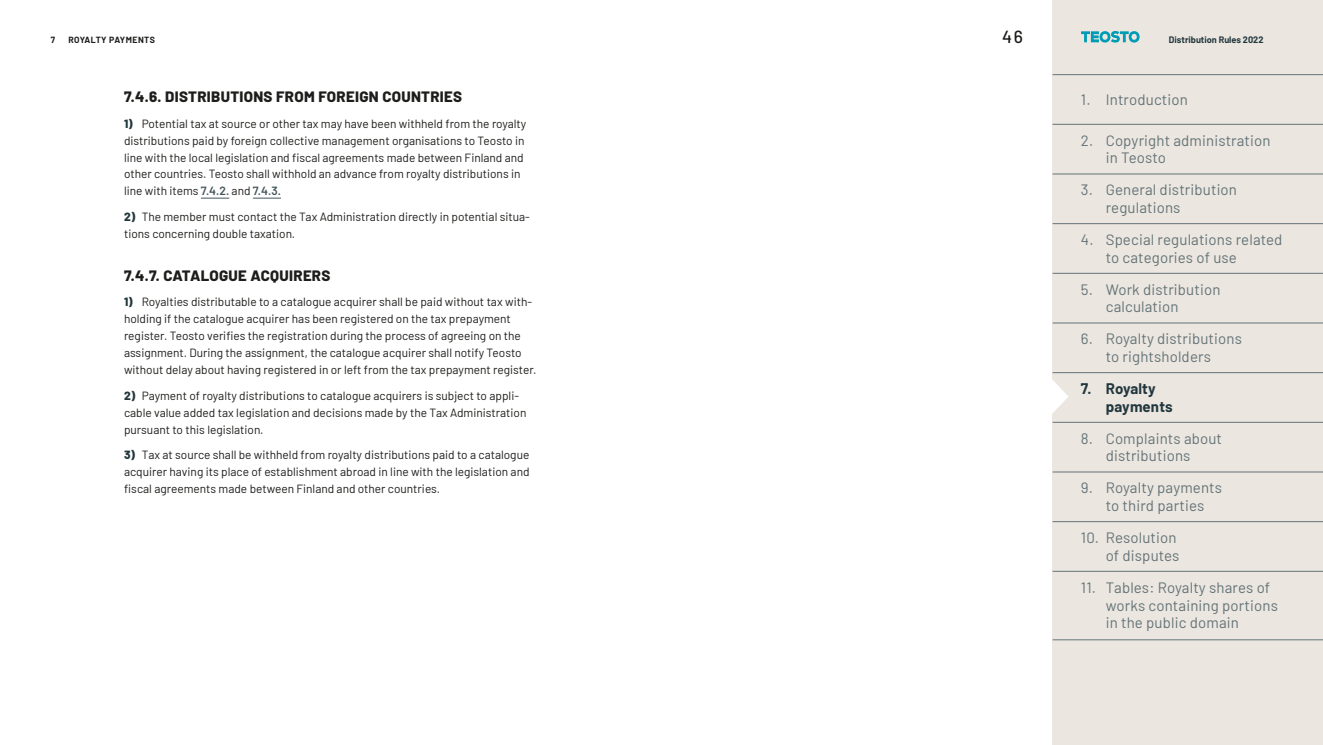
<style>
.page{position:relative;width:1323px;height:745px;background:#fff}
.page>*{position:absolute;margin:0;border:0;box-sizing:border-box;transform-origin:0 0}
.t1{font:500 17.5px "Barlow";color:#1d1d1b}
.t2{font:15px/17.5px "Barlow";letter-spacing:.01em;color:#647377}
.t3{font:800 15px "Barlow";letter-spacing:.02em;color:#1d1d1b}
.t4{font:700 15px/17.5px "Barlow";letter-spacing:.01em;color:#22373d}
.t5{font:11.88px/16.9px "Barlow";color:#1d1d1b}
.t6{font:700 9.12px "Barlow";color:#22373d}
.t7{font:700 8.75px "Barlow";color:#1d1d1b}
.s1{font-weight:800;color:#22373d}
.s2{font-weight:600;color:#43555a}
</style>
<div class="page">
<div style="left:1052px;top:0;width:271px;height:744px;background:#ebe6e0"></div>
<svg style="left:201px;top:198px;width:28px;height:1px"></svg>
<svg style="left:253px;top:198px;width:28px;height:1px"></svg>
<svg style="left:1052px;top:380px;width:16px;height:34px"></svg>
<hr style="left:1052px;top:74px;width:271px;height:1px;background:#647377">
<hr style="left:1052px;top:124px;width:271px;height:1px;background:#647377">
<hr style="left:1052px;top:174px;width:271px;height:1px;background:#647377">
<hr style="left:1052px;top:223px;width:271px;height:1px;background:#647377">
<hr style="left:1052px;top:273px;width:271px;height:1px;background:#647377">
<hr style="left:1052px;top:322px;width:271px;height:1px;background:#647377">
<hr style="left:1052px;top:372px;width:271px;height:1px;background:#647377">
<hr style="left:1052px;top:422px;width:271px;height:1px;background:#647377">
<hr style="left:1052px;top:471px;width:271px;height:1px;background:#647377">
<hr style="left:1052px;top:521px;width:271px;height:1px;background:#647377">
<hr style="left:1052px;top:570px;width:271px;height:1px;background:#647377">
<hr style="left:1052px;top:639px;width:271px;height:1px;background:#647377">
<svg style="left:1081px;top:31px;width:58px;height:12px"></svg>
<p class="t7" style="left:51px;top:33px;width:6px">7</p>
<p class="t7" style="left:68px;top:33px;width:13px">Royalty</p>
<p class="t7" style="left:109px;top:33px;width:7px">payments</p>
<h1 class="t1" style="left:1002px;top:23px;width:22px">46</h1>
<p class="t3" style="left:124px;top:85px;width:340px">7.4.6. DISTRIBUTIONS FROM FOREIGN COUNTRIES</p>
<p class="t5" style="left:124px;top:114px;width:404px"><span class="s1">1)</span> Potential tax at source or other tax may have been withheld from the royalty distributions paid by foreign collective management organisations to Teosto in line with the local legislation and fiscal agreements made between Finland and other countries. Teosto shall withhold an advance from royalty distributions in line with items <span class="s2">7.4.2.</span> and <span class="s2">7.4.3.</span></p>
<p class="t5" style="left:124px;top:207px;width:407px"><span class="s1">2)</span> The member must contact the Tax Administration directly in potential situa&shy;tions concerning double taxation.</p>
<p class="t3" style="left:124px;top:264px;width:208px">7.4.7. CATALOGUE ACQUIRERS</p>
<p class="t5" style="left:124px;top:292px;width:414px"><span class="s1">1)</span> Royalties distributable to a catalogue acquirer shall be paid without tax with&shy;holding if the catalogue acquirer has been registered on the tax prepayment register. Teosto verifies the registration during the process of agreeing on the assignment. During the assignment, the catalogue acquirer shall notify Teosto without delay about having registered in or left from the tax prepayment register.</p>
<p class="t5" style="left:124px;top:386px;width:404px"><span class="s1">2)</span> Payment of royalty distributions to catalogue acquirers is subject to appli&shy;cable value added tax legislation and decisions made by the Tax Administration pursuant to this legislation.</p>
<p class="t5" style="left:124px;top:445px;width:407px;text-align:justify"><span class="s1">3)</span> Tax at source shall be withheld from royalty distributions paid to a catalogue acquirer having its place of establishment abroad in line with the legislation and fiscal agreements made between Finland and other countries.</p>
<p class="t6" style="left:1169px;top:32px;width:96px">Distribution Rules 2022</p>
<p class="t2" style="left:1081px;top:89px;width:109px">1. Introduction</p>
<p class="t2" style="left:1106px;top:130px;width:166px;text-indent:-25px">2. Copyright administration in Teosto</p>
<p class="t2" style="left:1106px;top:180px;width:133px;text-indent:-25px">3. General distribution regulations</p>
<p class="t2" style="left:1106px;top:230px;width:178px;text-indent:-25px">4. Special regulations related to categories of use</p>
<p class="t2" style="left:1106px;top:279px;width:116px;text-indent:-25px">5. Work distribution calculation</p>
<p class="t2" style="left:1081px;top:329px;width:163px;text-align:center">6. Royalty distributions to rightsholders</p>
<p class="t4" style="left:1106px;top:378px;width:68px;text-indent:-25px">7. Royalty payments</p>
<p class="t2" style="left:1081px;top:428px;width:143px;text-align:center">8. Complaints about distributions</p>
<p class="t2" style="left:1081px;top:478px;width:143px;text-align:center">9. Royalty payments to third parties</p>
<p class="t2" style="left:1081px;top:527px;width:100px;text-align:right">10. Resolution of disputes</p>
<p class="t2" style="left:1106px;top:577px;width:174px;text-indent:-25px">11. Tables: Royalty shares of works containing portions in the public domain</p>
</div>
